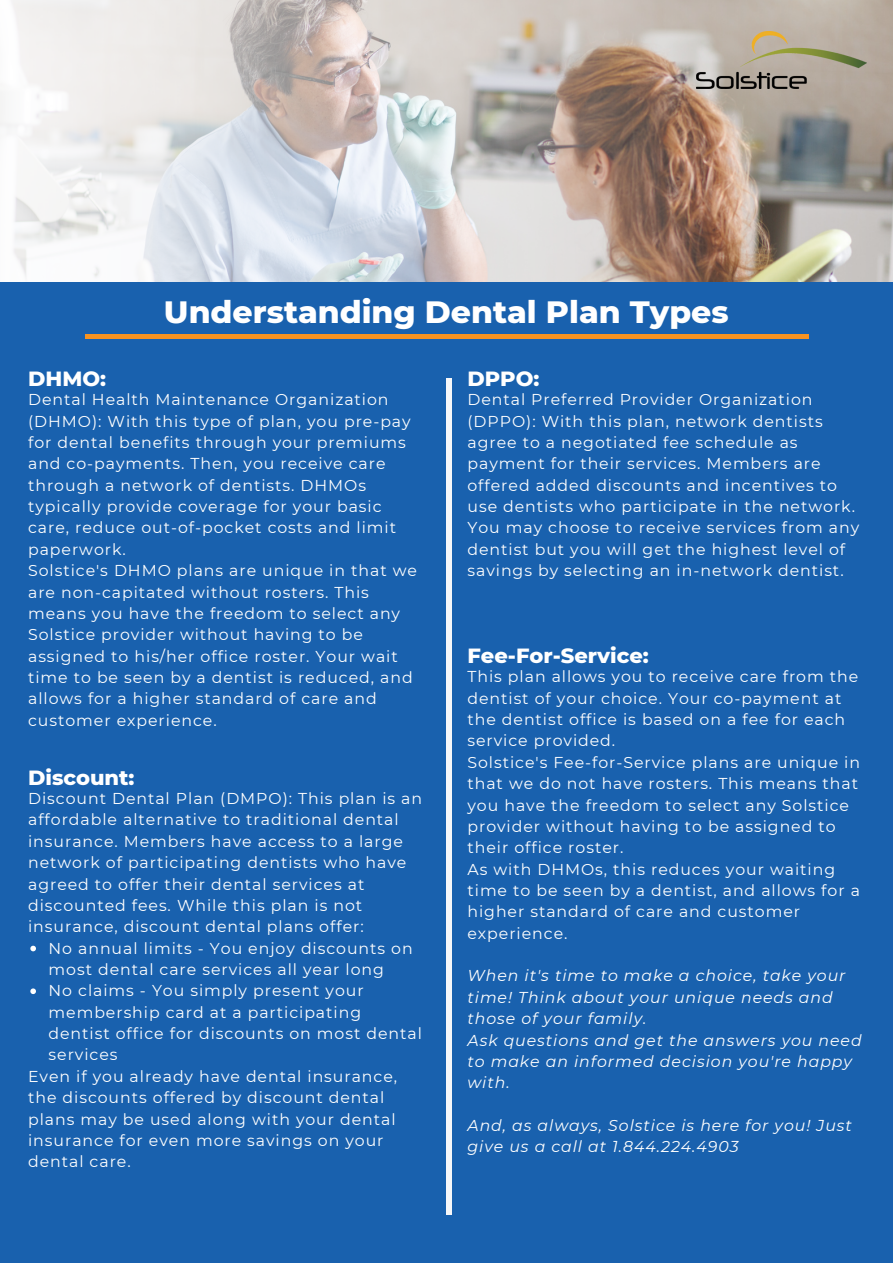
<style>
.page{position:relative;width:893px;height:1264px;background:#fff}
.page>*{position:absolute;margin:0;border:0;box-sizing:border-box;transform-origin:0 0}
.t1{font:800 31.5px "Montserrat";color:#fff}
.t2{font:800 21px "Montserrat";color:#fff}
.t3{font:15.75px/21.3px "Montserrat";letter-spacing:.06em;color:#fff}
.t4{font:italic 15.75px/21.3px "Montserrat";letter-spacing:.06em;color:#fff}
</style>
<div class="page">
<img style="left:0;top:0;width:892px;height:282px">
<img style="left:696px;top:31px;width:170px;height:58px">
<div style="left:0;top:282px;width:892px;height:980px;background:#1961ae"></div>
<svg style="left:30px;top:945px;width:6px;height:6px"></svg>
<svg style="left:30px;top:988px;width:6px;height:6px"></svg>
<div style="left:446px;top:378px;width:5px;height:837px;background:#f6f7f9"></div>
<div style="left:85px;top:334px;width:723px;height:5px;background:#f79321"></div>
<h2 class="t2" style="left:28px;top:365px;width:79px">DHMO:</h2>
<h1 class="t1" style="left:164px;top:292px;width:566px">Understanding Dental Plan Types</h1>
<h2 class="t2" style="left:467px;top:365px;width:73px">DPPO:</h2>
<p class="t3" style="left:28px;top:389px;width:390px">Dental Health Maintenance Organization (DHMO): With this type of plan, you pre-pay for dental benefits through your premiums and co-payments. Then, you receive care through a network of dentists. DHMOs typically provide coverage for your basic care, reduce out-of-pocket costs and limit paperwork.<br>Solstice's DHMO plans are unique in that we are non-capitated without rosters. This means you have the freedom to select any Solstice provider without having to be assigned to his/her office roster. Your wait time to be seen by a dentist is reduced, and allows for a higher standard of care and customer experience.</p>
<h2 class="t2" style="left:28px;top:764px;width:108px">Discount:</h2>
<p class="t3" style="left:28px;top:787px;width:395px">Discount Dental Plan (DMPO): This plan is an affordable alternative to traditional dental insurance. Members have access to a large network of participating dentists who have agreed to offer their dental services at discounted fees. While this plan is not insurance, discount dental plans offer:</p>
<p class="t3" style="left:49px;top:937px;width:375px">No annual limits - You enjoy discounts on most dental care services all year long<br>No claims - You simply present your membership card at a participating dentist office for discounts on most dental services</p>
<p class="t3" style="left:28px;top:1065px;width:370px">Even if you already have dental insurance, the discounts offered by discount dental plans may be used along with your dental insurance for even more savings on your dental care.</p>
<p class="t3" style="left:467px;top:389px;width:393px">Dental Preferred Provider Organization (DPPO): With this plan, network dentists agree to a negotiated fee schedule as payment for their services. Members are offered added discounts and incentives to use dentists who participate in the network.<br>You may choose to receive services from any dentist but you will get the highest level of savings by selecting an in-network dentist.</p>
<h2 class="t2" style="left:467px;top:642px;width:183px">Fee-For-Service:</h2>
<p class="t3" style="left:467px;top:666px;width:394px">This plan allows you to receive care from the dentist of your choice. Your co-payment at the dentist office is based on a fee for each service provided.<br>Solstice's Fee-for-Service plans are unique in that we do not have rosters. This means that you have the freedom to select any Solstice provider without having to be assigned to their office roster.<br>As with DHMOs, this reduces your waiting time to be seen by a dentist, and allows for a higher standard of care and customer experience.</p>
<p class="t4" style="left:467px;top:965px;width:396px">When it's time to make a choice, take your time! Think about your unique needs and those of your family.<br>Ask questions and get the answers you need to make an informed decision you're happy with.</p>
<p class="t4" style="left:467px;top:1114px;width:386px">And, as always, Solstice is here for you! Just give us a call at 1.844.224.4903</p>
</div>
